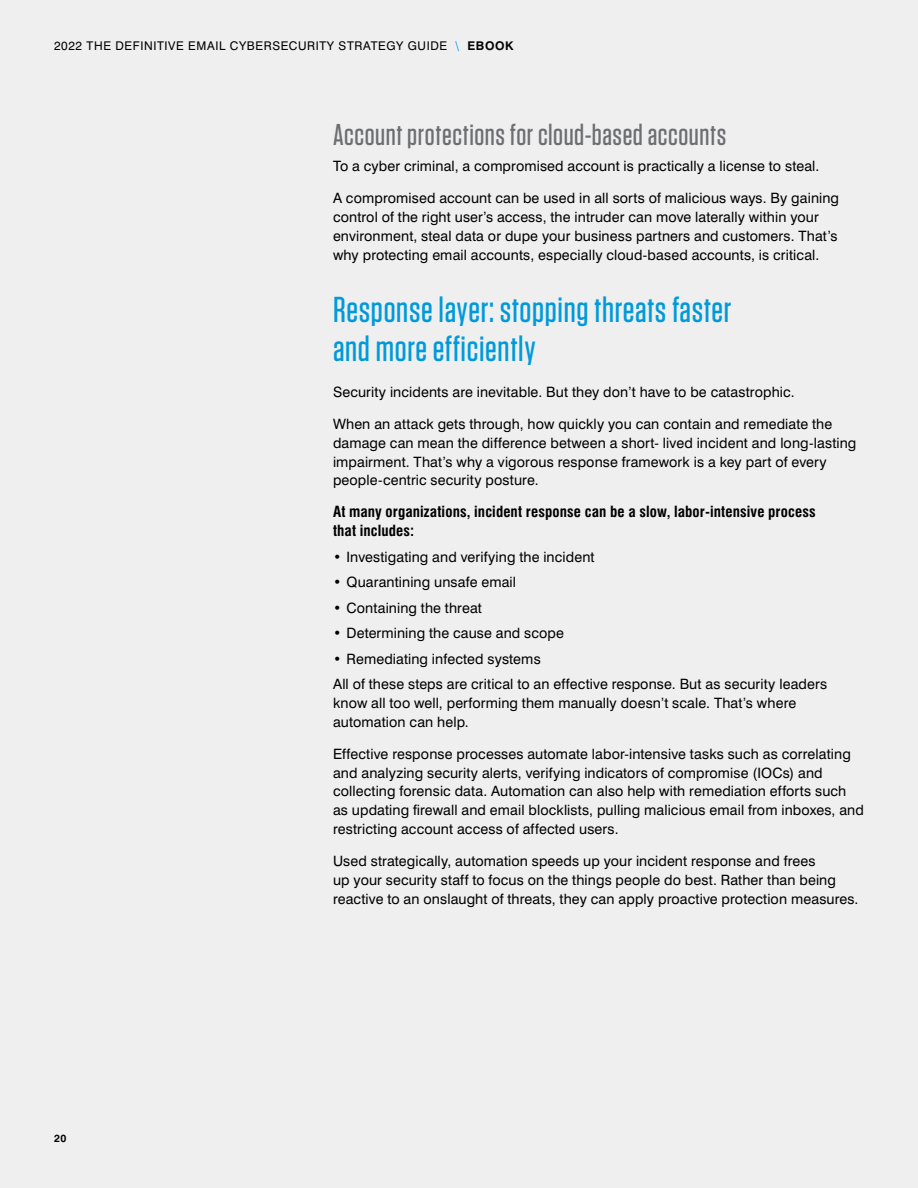
<style>
.page{position:relative;width:918px;height:1188px;background:#efeff0}
.page>*{position:absolute;margin:0;border:0;box-sizing:border-box;transform-origin:0 0}
.t1{font:500 36px/39px "Tungsten";letter-spacing:.02em;color:#009ada}
.t2{font:500 30px "Tungsten";letter-spacing:.02em;color:#6d6e71}
.t3{font:700 condensed 15px/18.8px "Swiss 721 BT";letter-spacing:.005em;color:#000}
.t4{font:14.25px/18.8px "Swiss 721 BT";letter-spacing:.01em;color:#000}
.t5{font:12px "Swiss 721 BT";letter-spacing:.05em;color:#000}
.t6{font:700 10.5px "Swiss 721 BT";color:#000}
.s1{color:#009ada}
.s2{font-weight:700}
</style>
<div class="page">
<p class="t5" style="left:54px;top:39px;width:461px">2022 THE DEFINITIVE EMAIL CYBERSECURITY STRATEGY GUIDE <span class="s1">\</span> <span class="s2">EBOOK</span></p>
<p class="t6" style="left:54px;top:1132px;width:14px">20</p>
<h2 class="t2" style="left:333px;top:119px;width:395px">Account protections for cloud-based accounts</h2>
<p class="t4" style="left:333px;top:156px;width:488px">To a cyber criminal, a compromised account is practically a license to steal.</p>
<p class="t4" style="left:333px;top:189px;width:508px">A compromised account can be used in all sorts of malicious ways. By gaining control of the right user’s access, the intruder can move laterally within your environment, steal data or dupe your business partners and customers. That’s why protecting email accounts, especially cloud-based accounts, is critical.</p>
<h1 class="t1" style="left:333px;top:291px;width:400px">Response layer: stopping threats faster and more efficiently</h1>
<p class="t4" style="left:333px;top:382px;width:463px">Security incidents are inevitable. But they don’t have to be catastrophic.</p>
<p class="t4" style="left:333px;top:414px;width:525px">When an attack gets through, how quickly you can contain and remediate the damage can mean the difference between a short- lived incident and long-lasting impairment. That’s why a vigorous response framework is a key part of every people-centric security posture.</p>
<p class="t3" style="left:333px;top:503px;width:484px">At many organizations, incident response can be a slow, labor-intensive process that includes:</p>
<p class="t4" style="left:333px;top:547px;width:263px">• Investigating and verifying the incident</p>
<p class="t4" style="left:333px;top:573px;width:185px">• Quarantining unsafe email</p>
<p class="t4" style="left:333px;top:598px;width:150px">• Containing the threat</p>
<p class="t4" style="left:333px;top:624px;width:233px">• Determining the cause and scope</p>
<p class="t4" style="left:333px;top:646px;width:496px;line-height:25.5px">• Remediating infected systems<br>All of these steps are critical to an effective response. But as security leaders</p>
<p class="t4" style="left:333px;top:693px;width:465px">know all too well, performing them manually doesn’t scale. That’s where automation can help.</p>
<p class="t4" style="left:333px;top:744px;width:532px">Effective response processes automate labor-intensive tasks such as correlating and analyzing security alerts, verifying indicators of compromise (IOCs) and collecting forensic data. Automation can also help with remediation efforts such as updating firewall and email blocklists, pulling malicious email from inboxes, and restricting account access of affected users.</p>
<p class="t4" style="left:333px;top:852px;width:527px">Used strategically, automation speeds up your incident response and frees<br>up your security staff to focus on the things people do best. Rather than being reactive to an onslaught of threats, they can apply proactive protection measures.</p>
</div>
